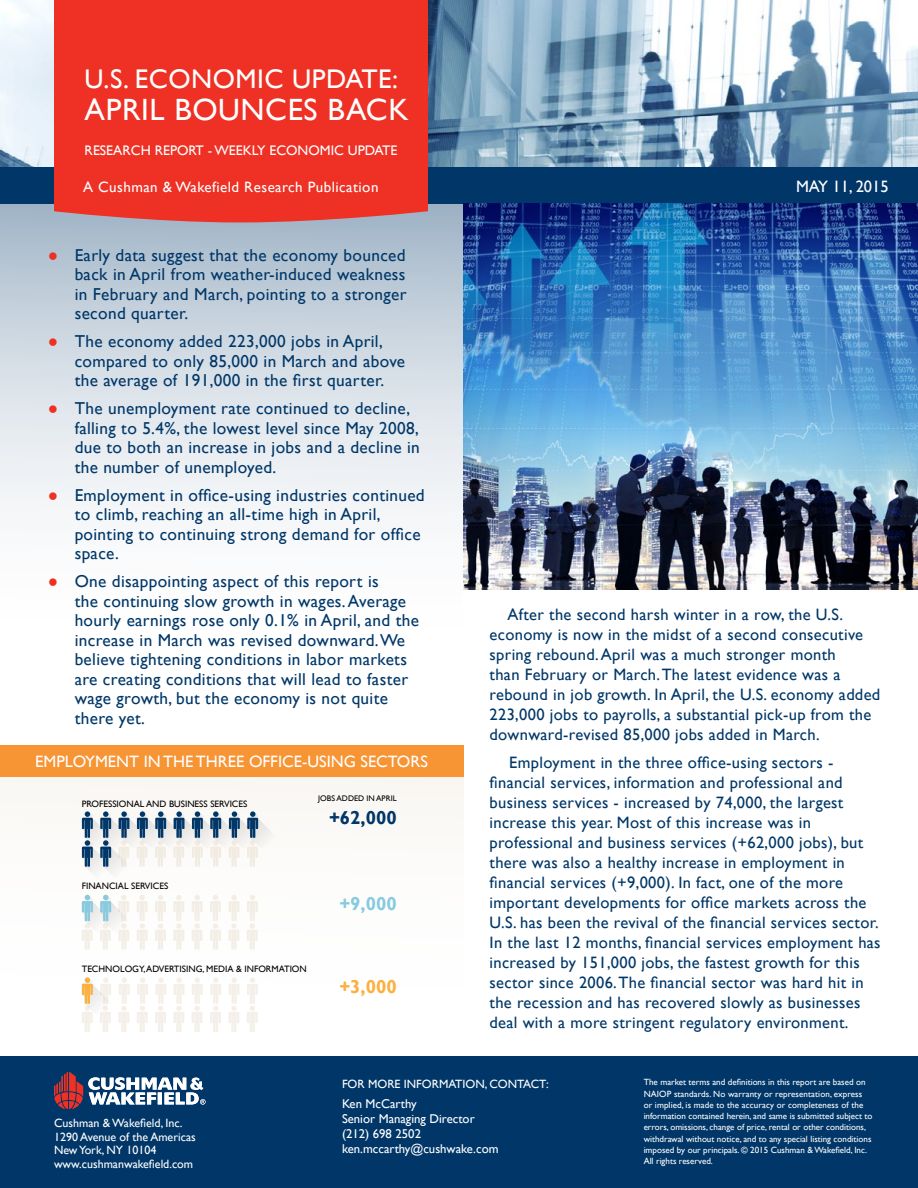
<style>
.page{position:relative;width:918px;height:1188px;background:#fff}
.page>*{position:absolute;margin:0;border:0;box-sizing:border-box;transform-origin:0 0}
.t1{font:30.75px "Gill Sansfor CW";letter-spacing:.02em;color:#fff}
.t2{font:27px "Gill Sansfor CW";letter-spacing:.02em;color:#fff}
.t3{font:700 18.75px "Gill Sansfor CW";color:#003768}
.t4{font:700 18.75px "Gill Sansfor CW";color:#88cbdf}
.t5{font:700 18.75px "Gill Sansfor CW";color:#fbb040}
.t6{font:17.25px/19.5px "Gill Sansfor CW";letter-spacing:.02em;color:#003768}
.Red_bullit_Blue_text{font:16.5px/20px "Gill Sansfor CW";letter-spacing:.02em;color:#003768}
.t7{font:16.5px "Gill Sans";color:#fff}
.t8{font:16.5px "Gill Sansfor CW";color:#fff}
.t9{font:15px "Gill Sansfor CW";letter-spacing:.03em;color:#fff}
.t10{font:13.8px "Gill Sansfor CW";color:#fff}
.t11{font:12.75px/15px "Gill Sansfor CW";color:#fff}
.t12{font:12px/13.5px "Gill Sansfor CW";color:#fff}
.t13{font:9.3px "Gill Sansfor CW";color:#000}
.t14{font:9px/11.2px "Gill Sansfor CW";color:#fff}
.t15{font:8.1px "Gill Sansfor CW";color:#000}
.s1{color:#ee3124}
</style>
<div class="page">
<img style="left:0;top:0;width:918px;height:167px">
<div style="left:0;top:167px;width:918px;height:37px;background:#003768"></div>
<div style="left:0;top:1056px;width:918px;height:132px;background:#003768"></div>
<svg style="left:54px;top:1072px;width:152px;height:37px"></svg>
<svg style="left:0;top:204px;width:463px;height:315px;background:#d2dbe4"></svg>
<img style="left:463px;top:204px;width:455px;height:385px">
<div style="left:54px;top:0;width:374px;height:222px;background:#ee3124"></div>
<svg style="left:82px;top:811px;width:193px;height:65px"></svg>
<svg style="left:210px;top:977px;width:11px;height:55px"></svg>
<svg style="left:228px;top:977px;width:12px;height:55px"></svg>
<svg style="left:247px;top:977px;width:11px;height:55px"></svg>
<svg style="left:192px;top:977px;width:11px;height:55px"></svg>
<svg style="left:173px;top:977px;width:12px;height:55px"></svg>
<svg style="left:118px;top:977px;width:12px;height:55px"></svg>
<svg style="left:137px;top:977px;width:11px;height:55px"></svg>
<svg style="left:155px;top:977px;width:11px;height:55px"></svg>
<svg style="left:82px;top:977px;width:29px;height:55px"></svg>
<svg style="left:210px;top:895px;width:11px;height:55px"></svg>
<svg style="left:228px;top:895px;width:12px;height:55px"></svg>
<svg style="left:247px;top:895px;width:11px;height:55px"></svg>
<svg style="left:192px;top:895px;width:11px;height:55px"></svg>
<svg style="left:173px;top:895px;width:11px;height:55px"></svg>
<svg style="left:137px;top:895px;width:11px;height:55px"></svg>
<svg style="left:155px;top:895px;width:11px;height:55px"></svg>
<svg style="left:82px;top:895px;width:47px;height:55px"></svg>
<div style="left:0;top:745px;width:463px;height:32px;background:#f79433"></div>
<p class="t2" style="left:85px;top:60px;width:315px">U.S. ECONOMIC UPDATE:</p>
<p class="t1" style="left:85px;top:88px;width:325px">APRIL BOUNCES BACK</p>
<p class="t10" style="left:85px;top:141px;width:314px">RESEARCH REPORT - WEEKLY ECONOMIC UPDATE</p>
<p class="t9" style="left:83px;top:177px;width:297px">A Cushman &amp; Wakefield Research Publication</p>
<p class="t6" style="left:75px;top:245px;width:333px;text-align:justify;text-indent:-27px"><span class="s1">●</span> Early data suggest that the economy bounced back in April from weather-induced weakness in February and March, pointing to a stronger second quarter.</p>
<p class="t6" style="left:75px;top:332px;width:332px;text-indent:-27px"><span class="s1">●</span> The economy added 223,000 jobs in April, compared to only 85,000 in March and above the average of 191,000 in the first quarter.</p>
<p class="t6" style="left:75px;top:399px;width:347px;text-indent:-27px"><span class="s1">●</span> The unemployment rate continued to decline, falling to 5.4%, the lowest level since May 2008, due to both an increase in jobs and a decline in the number of unemployed.</p>
<p class="t6" style="left:75px;top:485px;width:352px;text-indent:-27px"><span class="s1">●</span> Employment in office-using industries continued to climb, reaching an all-time high in April, pointing to continuing strong demand for office space.</p>
<p class="t6" style="left:75px;top:572px;width:346px;text-indent:-27px"><span class="s1">●</span> One disappointing aspect of this report is<br>the continuing slow growth in wages. Average hourly earnings rose only 0.1% in April, and the increase in March was revised downward. We believe tightening conditions in labor markets are creating conditions that will lead to faster wage growth, but the economy is not quite there yet.</p>
<p class="t7" style="left:35px;top:752px;width:394px">EMPLOYMENT IN THE THREE OFFICE-USING SECTORS</p>
<p class="t13" style="left:82px;top:798px;width:167px">PROFESSIONAL AND BUSINESS SERVICES</p>
<p class="t15" style="left:318px;top:793px;width:80px">JOBS ADDED IN APRIL</p>
<p class="t3" style="left:329px;top:805px;width:69px">+62,000</p>
<p class="t13" style="left:82px;top:879px;width:88px">FINANCIAL SERVICES</p>
<p class="t13" style="left:82px;top:963px;width:227px">TECHNOLOGY, ADVERTISING, MEDIA &amp; INFORMATION</p>
<p class="t4" style="left:339px;top:891px;width:59px">+9,000</p>
<p class="t5" style="left:339px;top:974px;width:59px">+3,000</p>
<p class="t8" style="left:796px;top:175px;width:94px">MAY 11, 2015</p>
<p class="Red_bullit_Blue_text" style="left:490px;top:604px;width:392px;text-indent:18px">After the second harsh winter in a row, the U.S. economy is now in the midst of a second consecutive spring rebound. April was a much stronger month<br>than February or March. The latest evidence was a rebound in job growth. In April, the U.S. economy added 223,000 jobs to payrolls, a substantial pick-up from the downward-revised 85,000 jobs added in March.</p>
<p class="Red_bullit_Blue_text" style="left:490px;top:752px;width:393px;text-indent:20px">Employment in the three office-using sectors - financial services, information and professional and business services - increased by 74,000, the largest increase this year. Most of this increase was in professional and business services (+62,000 jobs), but there was also a healthy increase in employment in financial services (+9,000). In fact, one of the more important developments for office markets across the U.S. has been the revival of the financial services sector.<br>In the last 12 months, financial services employment has increased by 151,000 jobs, the fastest growth for this sector since 2006. The financial sector was hard hit in the recession and has recovered slowly as businesses deal with a more stringent regulatory environment.</p>
<p class="t12" style="left:54px;top:1116px;width:143px">Cushman &amp; Wakefield, Inc.<br>1290 Avenue of the Americas<br>New York, NY 10104 www.cushmanwakefield.com</p>
<p class="t12" style="left:342px;top:1078px;width:208px">FOR MORE INFORMATION, CONTACT:</p>
<p class="t11" style="left:342px;top:1096px;width:158px">Ken McCarthy<br>Senior Managing Director (212) 698 2502 ken.mccarthy@cushwake.com</p>
<p class="t14" style="left:644px;top:1077px;width:230px">The market terms and definitions in this report are based on NAIOP standards. No warranty or representation, express or implied, is made to the accuracy or completeness of the information contained herein, and same is submitted subject to errors, omissions, change of price, rental or other conditions, withdrawal without notice, and to any special listing conditions imposed by our principals. © 2015 Cushman &amp; Wakefield, Inc.<br>All rights reserved.</p>
</div>
